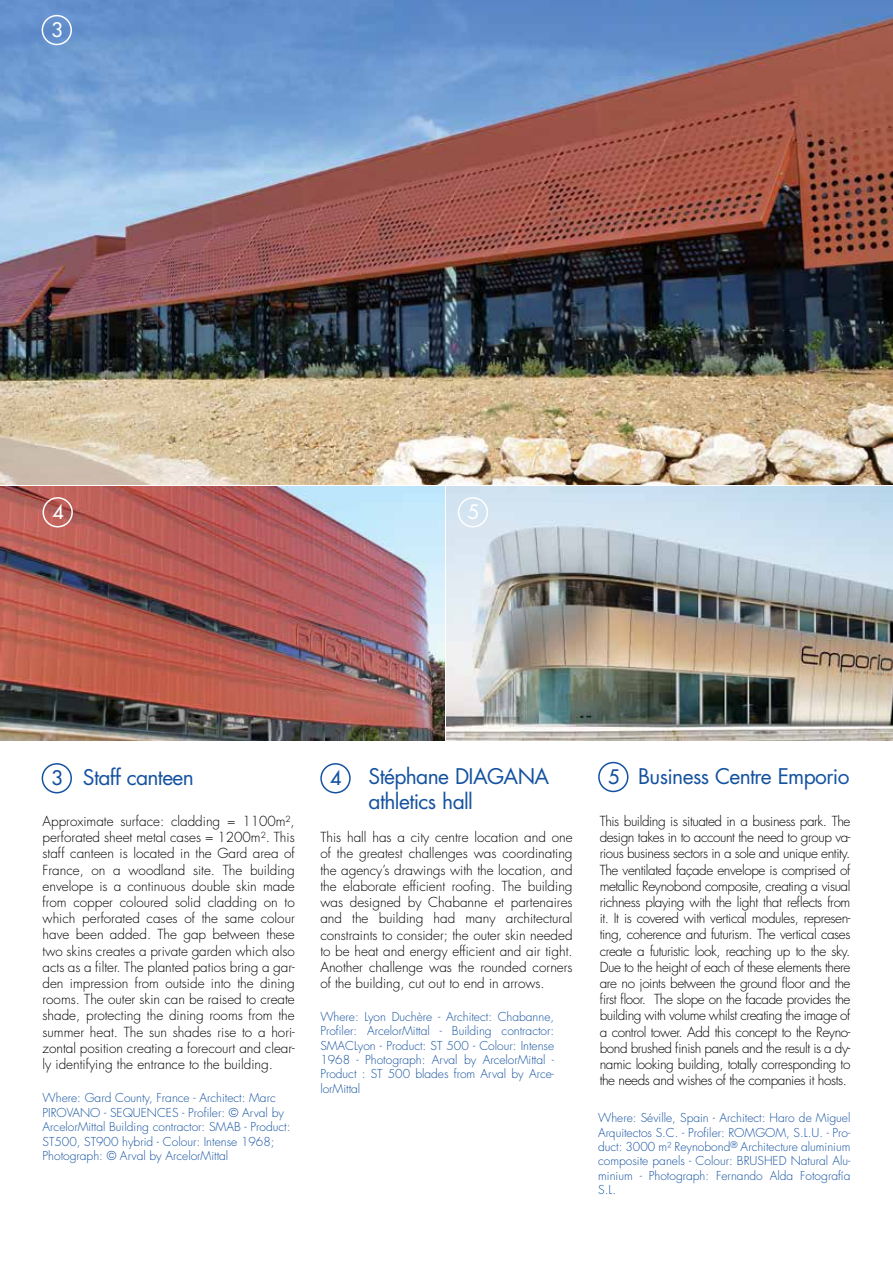
<style>
.page{position:relative;width:893px;height:1263px;background:#fff}
.page>*{position:absolute;margin:0;border:0;box-sizing:border-box;transform-origin:0 0}
.t1{font:21px/25.2px "Futura";letter-spacing:-.03em;color:#1452a0}
.t2{font:19.5px "Futura";color:#fff}
.t3{font:19.5px "Futura";color:#1452a0}
.t4{font:300 13.5px/16.2px "Futura";color:#000;text-align:justify}
.t5{font:300 12px/14.4px "Futura";color:#1452a0;text-align:justify}
</style>
<div class="page">
<img style="left:0;top:487px;width:444px;height:254px">
<img style="left:0;top:0;width:893px;height:485px">
<img style="left:446px;top:487px;width:447px;height:254px">
<div style="left:42px;top:15px;width:30px;height:30px;border:2px solid #fff;border-radius:50%"></div>
<div style="left:458px;top:497px;width:30px;height:30px;border:2px solid #fff;border-radius:50%"></div>
<div style="left:43px;top:497px;width:30px;height:30px;border:2px solid #fff;border-radius:50%"></div>
<div style="left:320px;top:763px;width:31px;height:30px;border:2px solid #1452a0;border-radius:50%"></div>
<div style="left:42px;top:763px;width:30px;height:30px;border:2px solid #1452a0;border-radius:50%"></div>
<div style="left:598px;top:762px;width:30px;height:30px;border:2px solid #1452a0;border-radius:50%"></div>
<h2 class="t2" style="left:51px;top:18px;width:13px">3</h2>
<h2 class="t2" style="left:52px;top:500px;width:13px">4</h2>
<h2 class="t2" style="left:468px;top:500px;width:13px">5</h2>
<h1 class="t1" style="left:369px;top:763px;width:182px">Stéphane DIAGANA athletics hall</h1>
<p class="t4" style="left:320px;top:830px;width:254px">This hall has a city centre location and one of the greatest challenges was coordinating the agency’s drawings with the location, and the elaborate efficient roofing. The building was designed by Chabanne et partenaires and the building had many architectural constraints to consider; the outer skin needed to be heat and energy efficient and air tight.<br>Another challenge was the rounded corners of the building, cut out to end in arrows.</p>
<p class="t5" style="left:320px;top:1009px;width:235px">Where: Lyon Duchère - Architect: Chabanne, Profiler: ArcelorMittal - Building contractor:<br>SMACLyon - Product: ST 500 - Colour: Intense 1968 - Photograph: Arval by ArcelorMittal - Product : ST 500 blades from Arval by Arce&shy;lorMittal</p>
<h1 class="t1" style="left:83px;top:764px;width:113px">Staff canteen</h1>
<p class="t4" style="left:43px;top:813px;width:254px">Approximate surface: cladding = 1100m², perforated sheet metal cases = 1200m². This staff canteen is located in the Gard area of France, on a woodland site. The building envelope is a continuous double skin made from copper coloured solid cladding on to which perforated cases of the same colour have been added. The gap between these two skins creates a private garden which also acts as a filter. The planted patios bring a gar&shy;den impression from outside into the dining rooms. The outer skin can be raised to create shade, protecting the dining rooms from the summer heat. The sun shades rise to a hori&shy;zontal position creating a forecourt and clear&shy;ly identifying the entrance to the building.</p>
<p class="t5" style="left:43px;top:1091px;width:249px;text-align:left">Where: Gard County, France - Architect: Marc PIROVANO - SEQUENCES - Profiler: © Arval by ArcelorMittal Building contractor: SMAB - Product:<br>ST500, ST900 hybrid - Colour: Intense 1968; Photograph: © Arval by ArcelorMittal</p>
<h1 class="t1" style="left:638px;top:763px;width:213px">Business Centre Emporio</h1>
<h2 class="t3" style="left:51px;top:766px;width:13px">3</h2>
<h2 class="t3" style="left:330px;top:766px;width:13px">4</h2>
<h2 class="t3" style="left:608px;top:765px;width:13px">5</h2>
<p class="t4" style="left:600px;top:813px;width:252px">This building is situated in a business park. The design takes in to account the need to group va&shy;rious business sectors in a sole and unique entity.<br>The ventilated façade envelope is comprised of metallic Reynobond composite, creating a visual richness playing with the light that reflects from it. It is covered with vertical modules, represen&shy;ting, coherence and futurism. The vertical cases create a futuristic look, reaching up to the sky.<br>Due to the height of each of these elements there are no joints between the ground floor and the first floor. The slope on the facade provides the building with volume whilst creating the image of a control tower. Add this concept to the Reyno&shy;bond brushed finish panels and the result is a dy&shy;namic looking building, totally corresponding to the needs and wishes of the companies it hosts.</p>
<p class="t5" style="left:598px;top:1111px;width:254px">Where: Séville, Spain - Architect: Haro de Miguel Arquitectos S.C. - Profiler: ROMGOM, S.L.U. - Pro&shy;duct: 3000 m² Reynobond<sup>®</sup> Architecture aluminium composite panels - Colour: BRUSHED Natural Alu&shy;minium - Photograph: Fernando Alda Fotografía S.L.</p>
</div>
